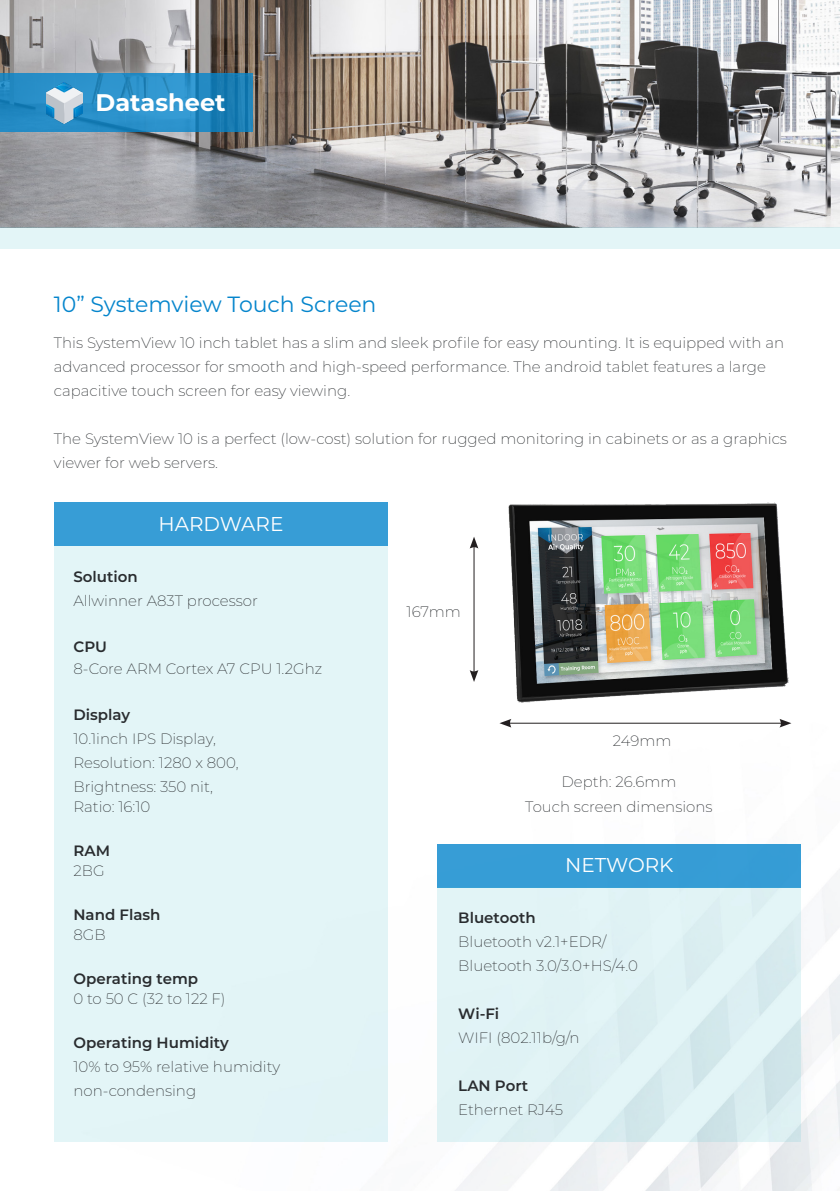
<style>
.page{position:relative;width:840px;height:1191px;background:#fff}
.page>*{position:absolute;margin:0;border:0;box-sizing:border-box;transform-origin:0 0}
.t1{font:700 24px "Montserrat";color:#fff}
.t2{font:22px "Montserrat";color:#0585cc}
.t3{font:20px "Montserrat";color:#fff}
.t4{font:200 15px/24px "Montserrat";color:#292c2f}
.t5{font:600 15px "Montserrat";color:#292c2f}
</style>
<div class="page">
<img style="left:54px;top:7px;width:786px;height:1184px">
<div style="left:54px;top:502px;width:333px;height:44px;background:#379dd6"></div>
<div style="left:54px;top:546px;width:333px;height:595px;background:#e3f5f7"></div>
<img style="left:506px;top:500px;width:285px;height:203px">
<div style="left:437px;top:843px;width:363px;height:44px;background:#369dd6"></div>
<div style="left:437px;top:887px;width:363px;height:254px;background:linear-gradient(to right,#e2f4f6,#dbeef1)"></div>
<hr style="left:508px;top:723px;width:274px;height:1px;background:#231f20">
<svg style="left:499px;top:719px;width:12px;height:8px"></svg>
<svg style="left:779px;top:719px;width:12px;height:8px"></svg>
<hr style="left:473px;top:545px;width:1px;height:128px;background:#231f20">
<svg style="left:469px;top:536px;width:9px;height:12px"></svg>
<svg style="left:469px;top:670px;width:9px;height:12px"></svg>
<img style="left:0;top:0;width:839px;height:227px">
<svg style="left:0;top:74px;width:252px;height:58px;background:#258bc3"></svg>
<img style="left:47px;top:82px;width:35px;height:42px">
<div style="left:0;top:227px;width:839px;height:22px;background:#e3f5f7"></div>
<p class="t1" style="left:95px;top:86px;width:132px">Datasheet</p>
<p class="t2" style="left:54px;top:289px;width:324px">10” Systemview Touch Screen</p>
<p class="t4" style="left:54px;top:330px;width:731px">This SystemView 10 inch tablet has a slim and sleek profile for easy mounting. It is equipped with an advanced processor for smooth and high-speed performance. The android tablet features a large capacitive touch screen for easy viewing.</p>
<p class="t4" style="left:54px;top:426px;width:734px">The SystemView 10 is a perfect (low-cost) solution for rugged monitoring in cabinets or as a graphics viewer for web servers.</p>
<p class="t3" style="left:158px;top:509px;width:126px">HARDWARE</p>
<p class="t5" style="left:73px;top:565px;width:66px">Solution</p>
<p class="t4" style="left:73px;top:588px;width:186px">Allwinner A83T processor</p>
<p class="t5" style="left:73px;top:635px;width:35px">CPU</p>
<p class="t4" style="left:73px;top:656px;width:250px">8-Core ARM Cortex A7 CPU 1.2Ghz</p>
<p class="t5" style="left:73px;top:703px;width:58px">Display</p>
<p class="t4" style="left:73px;top:726px;width:144px">10.1inch IPS Display,</p>
<p class="t4" style="left:73px;top:750px;width:167px">Resolution: 1280 x 800,</p>
<p class="t4" style="left:73px;top:774px;width:141px">Brightness: 350 nit,</p>
<p class="t4" style="left:73px;top:794px;width:78px">Ratio: 16:10</p>
<p class="t5" style="left:73px;top:839px;width:38px">RAM</p>
<p class="t4" style="left:73px;top:858px;width:33px">2BG</p>
<p class="t5" style="left:73px;top:903px;width:89px">Nand Flash</p>
<p class="t4" style="left:73px;top:922px;width:34px">8GB</p>
<p class="t5" style="left:73px;top:967px;width:126px">Operating temp</p>
<p class="t4" style="left:73px;top:986px;width:154px">0 to 50 C (32 to 122 F)</p>
<p class="t5" style="left:73px;top:1031px;width:157px">Operating Humidity</p>
<p class="t4" style="left:73px;top:1054px;width:208px">10% to 95% relative humidity</p>
<p class="t4" style="left:73px;top:1078px;width:124px">non-condensing</p>
<p class="t4" style="left:406px;top:599px;width:56px">167mm</p>
<p class="t4" style="left:612px;top:728px;width:60px">249mm</p>
<p class="t4" style="left:561px;top:769px;width:116px">Depth: 26.6mm</p>
<p class="t4" style="left:525px;top:793px;width:189px">Touch screen dimensions</p>
<p class="t3" style="left:564px;top:851px;width:110px">NETWORK</p>
<p class="t5" style="left:458px;top:907px;width:79px">Bluetooth</p>
<p class="t4" style="left:458px;top:929px;width:150px">Bluetooth v2.1+EDR/</p>
<p class="t4" style="left:458px;top:953px;width:181px">Bluetooth 3.0/3.0+HS/4.0</p>
<p class="t5" style="left:458px;top:1003px;width:42px">Wi-Fi</p>
<p class="t4" style="left:458px;top:1025px;width:123px">WIFI (802.11b/g/n</p>
<p class="t5" style="left:458px;top:1075px;width:71px">LAN Port</p>
<p class="t4" style="left:458px;top:1097px;width:106px">Ethernet RJ45</p>
</div>
